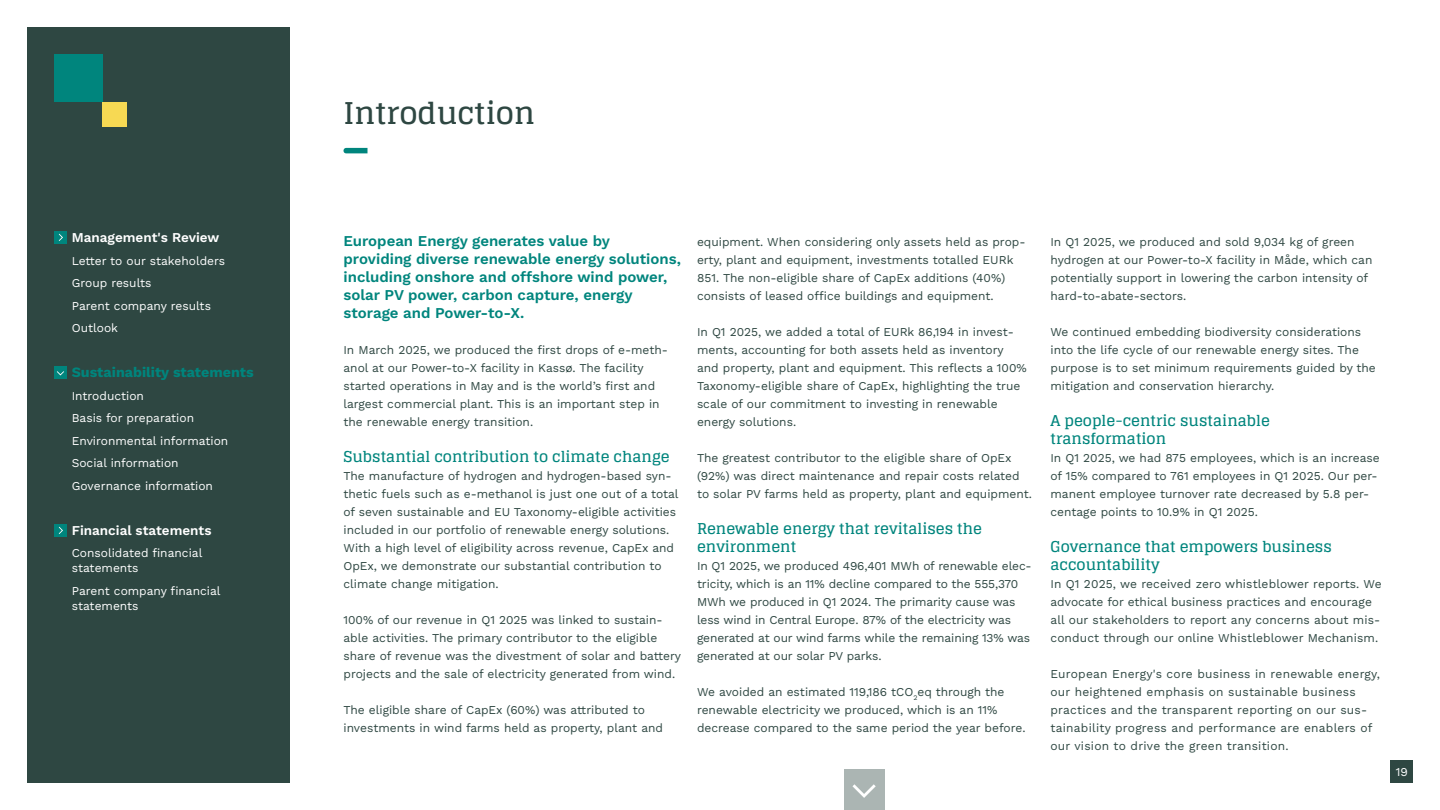
<style>
.page{position:relative;width:1440px;height:810px;background:#fff}
.page>*{position:absolute;margin:0;border:0;box-sizing:border-box;transform-origin:0 0}
.Header_1_-_Bold_40_50{font:700 30px "Glegoo";color:#2e4742}
.Body_Copy_Regular_16_24{font:700 15px/18px "Glegoo";color:#00857d}
.INTRO_WORK_20_24{font:600 15px/18px "Work Sans";color:#00857d}
.t1{font:700 14.25px "Work Sans";color:#00857d}
.t2{font:600 13.5px "Work Sans";color:#fff}
.Body_Copy_Regular_16_24-2{font:12px/18px "Work Sans";color:#2e4742}
.t3{font:12px/22.5px "Work Sans";color:#fff}
.Body_Copy_Regular_16_24-3{font:12px/18px "Work Sans";letter-spacing:.02em;color:#2e4742}
</style>
<div class="page">
<svg style="left:344px;top:148px;width:24px;height:5px"></svg>
<div style="left:844px;top:770px;width:40px;height:40px;background:#abb5b3"></div>
<svg style="left:852px;top:784px;width:24px;height:14px"></svg>
<div style="left:27px;top:27px;width:263px;height:756px;background:#2e4742"></div>
<div style="left:54px;top:54px;width:48px;height:48px;background:#00857d"></div>
<div style="left:102px;top:102px;width:24px;height:24px;background:#f7d953"></div>
<div style="left:1390px;top:760px;width:23px;height:23px;background:#2e4742"></div>
<div style="left:54px;top:231px;width:13px;height:13px;background:#00857d"></div>
<svg style="left:59px;top:234px;width:4px;height:7px"></svg>
<div style="left:54px;top:366px;width:13px;height:13px;background:#00857d"></div>
<svg style="left:57px;top:371px;width:7px;height:5px"></svg>
<div style="left:54px;top:524px;width:13px;height:13px;background:#00857d"></div>
<svg style="left:59px;top:527px;width:4px;height:7px"></svg>
<p class="t2" style="left:72px;top:228px;width:149px">Management's Review</p>
<p class="t3" style="left:72px;top:249px;width:155px">Letter to our stakeholders<br>Group results<br>Parent company results<br>Outlook</p>
<p class="t1" style="left:72px;top:362px;width:183px">Sustainability statements</p>
<p class="t3" style="left:72px;top:384px;width:158px">Introduction<br>Basis for preparation<br>Environmental information<br>Social information<br>Governance information</p>
<p class="t2" style="left:72px;top:520px;width:141px">Financial statements</p>
<p class="t3" style="left:72px;top:545px;width:132px;line-height:15px">Consolidated financial statements</p>
<p class="t3" style="left:72px;top:583px;width:150px;line-height:15px">Parent company financial statements</p>
<p class="Header_1_-_Bold_40_50" style="left:344px;top:96px;width:193px">Introduction</p>
<p class="INTRO_WORK_20_24" style="left:344px;top:231px;width:339px">European Energy generates value by providing diverse renewable energy solutions, including onshore and offshore wind power, solar PV power, carbon capture, energy storage and Power-to-X.</p>
<p class="Body_Copy_Regular_16_24-2" style="left:344px;top:340px;width:326px">In March 2025, we produced the first drops of e-meth&shy;anol at our Power-to-X facility in Kassø. The facility started operations in May and is the world’s first and largest commercial plant. This is an important step in the renewable energy transition.</p>
<p class="Body_Copy_Regular_16_24" style="left:344px;top:448px;width:328px">Substantial contribution to climate change</p>
<p class="Body_Copy_Regular_16_24-2" style="left:344px;top:466px;width:337px">The manufacture of hydrogen and hydrogen-based syn&shy;thetic fuels such as e-methanol is just one out of a total of seven sustainable and EU Taxonomy-eligible activities included in our portfolio of renewable energy solutions.<br>With a high level of eligibility across revenue, CapEx and OpEx, we demonstrate our substantial contribution to climate change mitigation.</p>
<p class="Body_Copy_Regular_16_24-2" style="left:344px;top:610px;width:339px">100% of our revenue in Q1 2025 was linked to sustain&shy;able activities. The primary contributor to the eligible share of revenue was the divestment of solar and battery projects and the sale of electricity generated from wind.</p>
<p class="Body_Copy_Regular_16_24-2" style="left:344px;top:700px;width:321px">The eligible share of CapEx (60%) was attributed to investments in wind farms held as property, plant and</p>
<p class="Body_Copy_Regular_16_24-2" style="left:697px;top:232px;width:330px">equipment. When considering only assets held as prop&shy;erty, plant and equipment, investments totalled EURk 851. The non-eligible share of CapEx additions (40%) consists of leased office buildings and equipment.</p>
<p class="Body_Copy_Regular_16_24-2" style="left:697px;top:322px;width:331px">In Q1 2025, we added a total of EURk 86,194 in invest&shy;ments, accounting for both assets held as inventory and property, plant and equipment. This reflects a 100% Taxonomy-eligible share of CapEx, highlighting the true scale of our commitment to investing in renewable energy solutions.</p>
<p class="Body_Copy_Regular_16_24-2" style="left:697px;top:448px;width:337px">The greatest contributor to the eligible share of OpEx (92%) was direct maintenance and repair costs related to solar PV farms held as property, plant and equipment.</p>
<p class="Body_Copy_Regular_16_24" style="left:697px;top:520px;width:287px">Renewable energy that revitalises the environment</p>
<p class="Body_Copy_Regular_16_24-2" style="left:697px;top:556px;width:336px">In Q1 2025, we produced 496,401 MWh of renewable elec&shy;tricity, which is an 11% decline compared to the 555,370<br>MWh we produced in Q1 2024. The primarity cause was less wind in Central Europe. 87% of the electricity was generated at our wind farms while the remaining 13% was generated at our solar PV parks.</p>
<p class="Body_Copy_Regular_16_24-2" style="left:697px;top:682px;width:330px">We avoided an estimated 119,186 tCO<sub>2</sub>eq through the renewable electricity we produced, which is an 11% decrease compared to the same period the year before.</p>
<p class="Body_Copy_Regular_16_24-2" style="left:1050px;top:232px;width:324px">In Q1 2025, we produced and sold 9,034 kg of green hydrogen at our Power-to-X facility in Måde, which can potentially support in lowering the carbon intensity of hard-to-abate-sectors.</p>
<p class="Body_Copy_Regular_16_24-2" style="left:1050px;top:322px;width:327px">We continued embedding biodiversity considerations into the life cycle of our renewable energy sites. The purpose is to set minimum requirements guided by the mitigation and conservation hierarchy.</p>
<p class="Body_Copy_Regular_16_24" style="left:1050px;top:412px;width:221px">A people-centric sustainable transformation</p>
<p class="Body_Copy_Regular_16_24-2" style="left:1050px;top:448px;width:331px">In Q1 2025, we had 875 employees, which is an increase of 15% compared to 761 employees in Q1 2025. Our per&shy;manent employee turnover rate decreased by 5.8 per&shy;centage points to 10.9% in Q1 2025.</p>
<p class="Body_Copy_Regular_16_24" style="left:1050px;top:538px;width:283px">Governance that empowers business accountability</p>
<p class="Body_Copy_Regular_16_24-2" style="left:1050px;top:574px;width:333px">In Q1 2025, we received zero whistleblower reports. We advocate for ethical business practices and encourage all our stakeholders to report any concerns about mis&shy;conduct through our online Whistleblower Mechanism.</p>
<p class="Body_Copy_Regular_16_24-3" style="left:1050px;top:664px;width:331px">European Energy's core business in renewable energy, our heightened emphasis on sustainable business practices and the transparent reporting on our sus&shy;tainability progress and performance are enablers of our vision to drive the green transition.</p>
<p class="t3" style="left:1396px;top:760px;width:14px">19</p>
</div>
